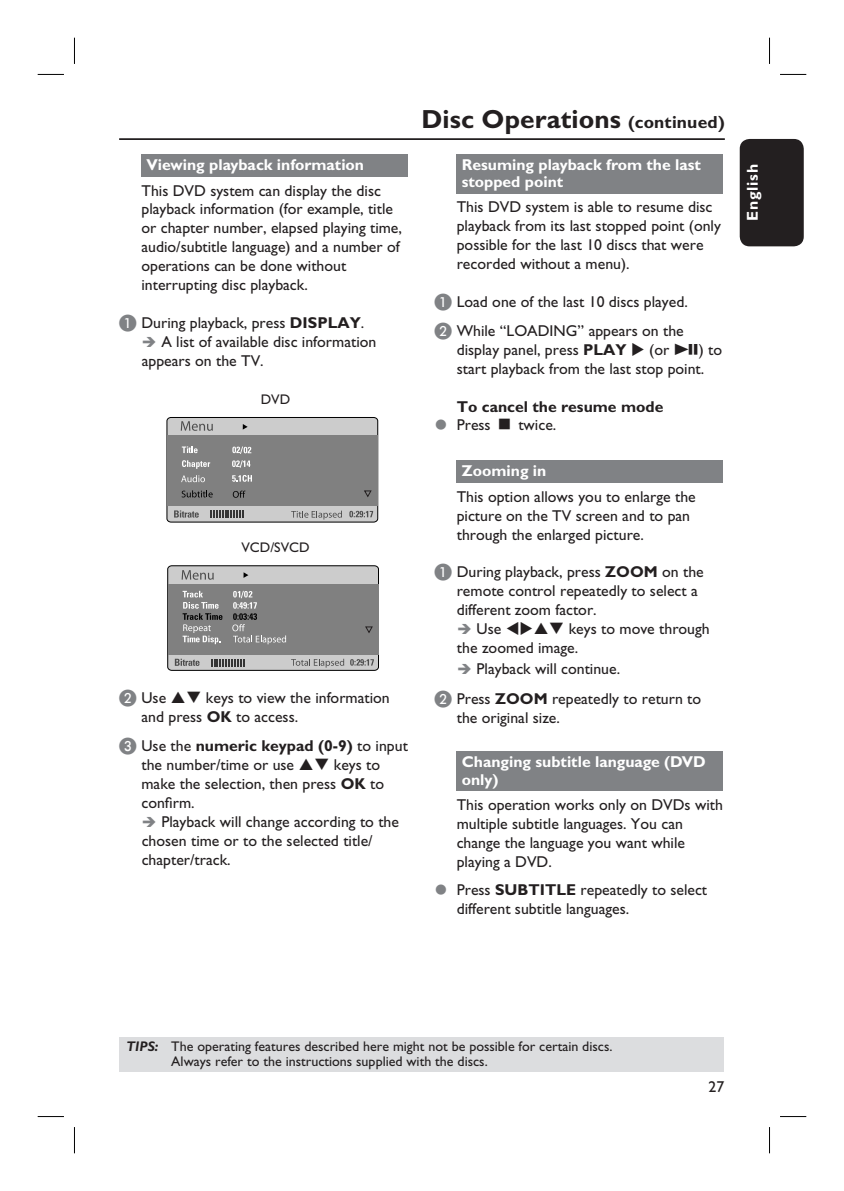
<style>
.page{position:relative;width:844px;height:1191px;background:#fff}
.page>*{position:absolute;margin:0;border:0;box-sizing:border-box;transform-origin:0 0}
.t1{font:700 26.25px "Gill Sans Std";color:#231f20}
.t2{font:15.75px/18.9px "Gill Sans Std";color:#231f20}
.t3{font:700 15.75px/17.5px "Gill Sans Std";color:#fff}
.t4{font:700 15.75px "Gill Sans Std";color:#231f20}
.t5{font:700 15.75px "Gill Sans Std";letter-spacing:.05em;color:#fff}
.t6{font:14px/15.8px "Gill Sans Std";color:#231f20}
.s1{font-family:"Philips Pi Roman";font-size:17.5px;color:#808285}
.s2{font-weight:700}
.s3{font-size:17.5px}
.s4{font-family:"Sony PS Common"}
.s5{font-weight:700;font-style:italic}
</style>
<div class="page">
<div style="left:739px;top:139px;width:64px;height:107px;background:#231f20;border-radius:10px"></div>
<div style="left:141px;top:154px;width:266px;height:23px;background:#808285"></div>
<div style="left:167px;top:417px;width:211px;height:105px;background:#ccc;border:1px solid #000;border-radius:4px"></div>
<div style="left:167px;top:435px;width:210px;height:71px;background:#808080"></div>
<svg style="left:243px;top:424px;width:4px;height:5px"></svg>
<svg style="left:174px;top:510px;width:25px;height:7px"></svg>
<svg style="left:210px;top:510px;width:34px;height:8px"></svg>
<svg style="left:349px;top:511px;width:24px;height:6px"></svg>
<svg style="left:182px;top:446px;width:15px;height:7px"></svg>
<svg style="left:232px;top:446px;width:19px;height:8px"></svg>
<svg style="left:182px;top:460px;width:28px;height:9px"></svg>
<svg style="left:232px;top:460px;width:18px;height:8px"></svg>
<svg style="left:232px;top:475px;width:20px;height:7px"></svg>
<svg style="left:364px;top:490px;width:7px;height:7px"></svg>
<svg style="left:181px;top:421px;width:32px;height:10px"></svg>
<svg style="left:291px;top:510px;width:51px;height:9px"></svg>
<svg style="left:181px;top:490px;width:32px;height:7px"></svg>
<svg style="left:181px;top:475px;width:24px;height:7px"></svg>
<svg style="left:233px;top:490px;width:12px;height:8px"></svg>
<div style="left:168px;top:566px;width:210px;height:104px;background:#ccc;border-radius:4px"></div>
<div style="left:167px;top:565px;width:211px;height:105px;border:1px solid #000;border-radius:4px"></div>
<div style="left:168px;top:584px;width:210px;height:70px;background:#808080"></div>
<svg style="left:365px;top:626px;width:7px;height:7px"></svg>
<svg style="left:243px;top:572px;width:5px;height:6px"></svg>
<svg style="left:175px;top:659px;width:24px;height:7px"></svg>
<svg style="left:211px;top:659px;width:34px;height:7px"></svg>
<svg style="left:350px;top:659px;width:24px;height:6px"></svg>
<svg style="left:182px;top:591px;width:40px;height:53px"></svg>
<svg style="left:232px;top:591px;width:54px;height:53px"></svg>
<svg style="left:291px;top:659px;width:53px;height:8px"></svg>
<svg style="left:181px;top:570px;width:33px;height:10px"></svg>
<div style="left:456px;top:154px;width:266px;height:39px;background:#808285"></div>
<div style="left:456px;top:460px;width:266px;height:23px;background:#808285"></div>
<div style="left:456px;top:751px;width:266px;height:40px;background:#808285"></div>
<hr style="left:119px;top:138px;width:605px;height:2px;background:#231f20">
<div style="left:119px;top:1037px;width:604px;height:34px;background:#dcdddf"></div>
<svg style="left:38px;top:74px;width:26px;height:1px"></svg>
<svg style="left:780px;top:74px;width:26px;height:1px"></svg>
<svg style="left:38px;top:1116px;width:26px;height:1px"></svg>
<svg style="left:780px;top:1116px;width:26px;height:1px"></svg>
<svg style="left:74px;top:38px;width:1px;height:26px"></svg>
<svg style="left:74px;top:1127px;width:1px;height:26px"></svg>
<svg style="left:769px;top:38px;width:1px;height:26px"></svg>
<svg style="left:769px;top:1127px;width:1px;height:26px"></svg>
<p class="t3" style="left:146px;top:157px;width:219px">Viewing playback information</p>
<p class="t2" style="left:141px;top:183px;width:262px">This DVD system can display the disc playback information (for example, title or chapter number, elapsed playing time, audio/subtitle language) and a number of operations can be done without interrupting disc playback.</p>
<p class="t2" style="left:119px;top:315px;width:246px"><span class="s1">A</span> During playback, press <span class="s2">DISPLAY</span>.</p>
<p class="t2" style="left:161px;top:333px;width:216px">A list of available disc information</p>
<p class="t2" style="left:142px;top:352px;width:123px">appears on the TV.</p>
<p class="t6" style="left:261px;top:393px;width:31px">DVD</p>
<p class="t6" style="left:241px;top:541px;width:70px">VCD/SVCD</p>
<p class="t2" style="left:119px;top:690px;width:49px"><span class="s1">B</span> Use</p>
<p class="t2" style="left:141px;top:690px;width:250px;text-indent:64px">keys to view the information and press <span class="s2">OK</span> to access.</p>
<p class="t2" style="left:141px;top:738px;width:268px;text-indent:-22px"><span class="s1">C</span> Use the <span class="s2">numeric keypad (0-9)</span> to input the number/time or use</p>
<p class="t2" style="left:141px;top:757px;width:244px;text-indent:192px">keys to make the selection, then press <span class="s2">OK</span> to confirm.</p>
<p class="t2" style="left:142px;top:814px;width:259px;text-indent:20px">Playback will change according to the chosen time or to the selected title/ chapter/track.</p>
<h1 class="t1" style="left:421px;top:110px;width:305px">Disc Operations <span class="s3">(continued)</span></h1>
<p class="t3" style="left:461px;top:157px;width:241px">Resuming playback from the last stopped point</p>
<p class="t2" style="left:456px;top:199px;width:265px">This DVD system is able to resume disc playback from its last stopped point (only possible for the last 10 discs that were recorded without a menu).</p>
<p class="t2" style="left:434px;top:288px;width:255px;line-height:29.2px"><span class="s1">A</span> Load one of the last 10 discs played.<br><span class="s1">B</span> While “LOADING” appears on the</p>
<p class="t2" style="left:456px;top:342px;width:171px">display panel, press <span class="s2">PLAY</span></p>
<p class="t2" style="left:456px;top:342px;width:267px;text-indent:192px">(or <span class="s4">u</span>) to start playback from the last stop point.</p>
<p class="t4" style="left:456px;top:401px;width:208px">To cancel the resume mode</p>
<p class="t2" style="left:456px;top:417px;width:35px">Press</p>
<p class="t2" style="left:518px;top:417px;width:39px">twice.</p>
<p class="t3" style="left:461px;top:464px;width:86px">Zooming in</p>
<p class="t2" style="left:456px;top:489px;width:240px">This option allows you to enlarge the picture on the TV screen and to pan through the enlarged picture.</p>
<p class="t2" style="left:434px;top:564px;width:271px"><span class="s1">A</span> During playback, press <span class="s2">ZOOM</span> on the</p>
<p class="t2" style="left:456px;top:583px;width:242px">remote control repeatedly to select a</p>
<p class="t2" style="left:456px;top:602px;width:141px">different zoom factor.</p>
<p class="t2" style="left:476px;top:621px;width:26px">Use</p>
<p class="t2" style="left:457px;top:621px;width:254px;text-indent:112px">keys to move through the zoomed image.</p>
<p class="t2" style="left:434px;top:654px;width:268px;line-height:30.6px;text-indent:42px">Playback will continue.<br><span class="s1">B</span> Press <span class="s2">ZOOM</span> repeatedly to return to</p>
<p class="t2" style="left:456px;top:710px;width:105px">the original size.</p>
<p class="t3" style="left:461px;top:755px;width:245px">Changing subtitle language (DVD only)</p>
<p class="t2" style="left:456px;top:797px;width:267px">This operation works only on DVDs with multiple subtitle languages. You can change the language you want while playing a DVD.</p>
<p class="t2" style="left:456px;top:882px;width:252px">Press <span class="s2">SUBTITLE</span> repeatedly to select different subtitle languages.</p>
<p class="t5" style="left:746px;top:221px;width:58px;rotate:-90deg">English</p>
<p class="t6" style="left:171px;top:1039px;width:442px;text-indent:-45px"><span class="s5">TIPS:</span> The operating features described here might not be possible for certain discs.<br>Always refer to the instructions supplied with the discs.</p>
<p class="t2" style="left:708px;top:1078px;width:17px">27</p>
</div>
